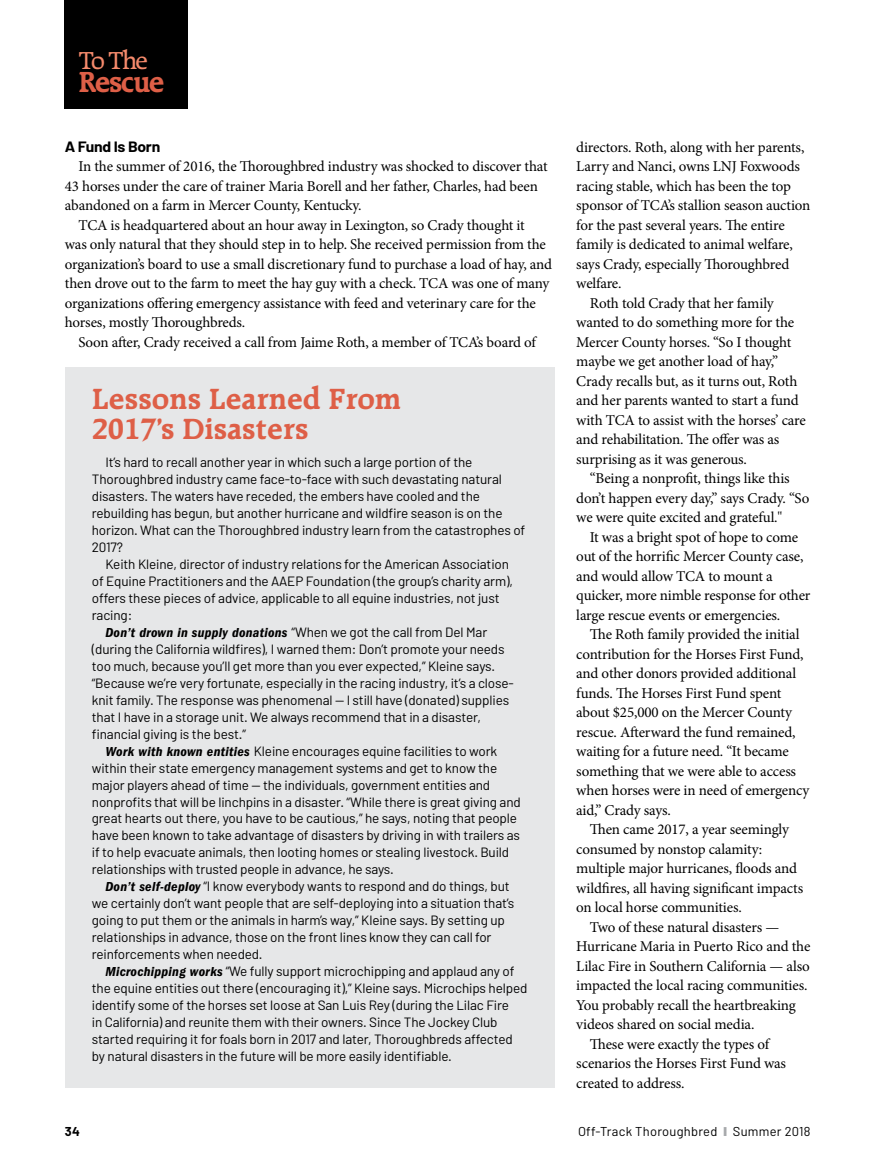
<style>
.page{position:relative;width:878px;height:1175px;background:#fff}
.page>*{position:absolute;margin:0;border:0;box-sizing:border-box;transform-origin:0 0}
.t1{font:700 31.5px/30px "Raleigh LT Std";letter-spacing:-.01em;color:#de5f47}
.t2{font:700 31.35px "Raleigh LT Std";letter-spacing:-.06em;color:#de5f47}
.t3{font:500 26.4px "Raleigh LT Std";color:#f58a6c}
.t4{font:15px "Minion Pro";letter-spacing:-.01em;color:#000}
.t5{font:700 15px "Barlow";letter-spacing:-.02em;color:#000;scale:1.05 1}
.t6{font:13.5px/17px "Barlow";letter-spacing:-.01em;color:#000}
.t7{font:13.5px "ITC Franklin Gothic Std Dm Cd It";letter-spacing:.02em;color:#000;scale:1.05 1}
.t8{font:12.9px "Barlow";letter-spacing:.02em;color:#000}
.t9{font:700 12.9px "Barlow";color:#000}
.s1{font-family:"Barlow"}
.s2{font-family:"ITC Franklin Gothic Std Dm Cd It"}
.s3{color:#a7a9ac}
</style>
<div class="page">
<div style="left:65px;top:0;width:123px;height:108px;background:#000"></div>
<div style="left:65px;top:367px;width:489px;height:721px;background:#e6e7e8"></div>
<h3 class="t3" style="left:78px;top:46px;width:71px">To The</h3>
<h2 class="t2" style="left:78px;top:64px;width:88px">Rescue</h2>
<p class="t5" style="left:65px;top:137px;width:92px">A Fund Is Born</p>
<p class="t4" style="left:78px;top:156px;width:471px">In the summer of 2016, the Thoroughbred industry was shocked to discover that</p>
<p class="t4" style="left:65px;top:176px;width:474px">43 horses under the care of trainer Maria Borell and her father, Charles, had been</p>
<p class="t4" style="left:65px;top:195px;width:298px">abandoned on a farm in Mercer County, Kentucky.</p>
<p class="t4" style="left:78px;top:215px;width:448px">TCA is headquartered about an hour away in Lexington, so Crady thought it</p>
<p class="t4" style="left:65px;top:234px;width:482px">was only natural that they should step in to help. She received permission from the</p>
<p class="t4" style="left:65px;top:254px;width:488px">organization’s board to use a small discretionary fund to purchase a load of hay, and</p>
<p class="t4" style="left:65px;top:273px;width:486px">then drove out to the farm to meet the hay guy with a check. TCA was one of many</p>
<p class="t4" style="left:65px;top:293px;width:472px">organizations offering emergency assistance with feed and veterinary care for the</p>
<p class="t4" style="left:65px;top:312px;width:182px">horses, mostly Thoroughbreds.</p>
<p class="t4" style="left:78px;top:332px;width:459px">Soon after, Crady received a call from Jaime Roth, a member of TCA’s board of</p>
<h1 class="t1" style="left:92px;top:384px;width:311px">Lessons Learned From<br>2017’s Disasters</h1>
<p class="t6" style="left:92px;top:453px;width:435px;text-indent:14px">It’s hard to recall another year in which such a large portion of the Thoroughbred industry came face-to-face with such devastating natural disasters. The waters have receded, the embers have cooled and the rebuilding has begun, but another hurricane and wildfire season is on the horizon. What can the Thoroughbred industry learn from the catastrophes of 2017?</p>
<p class="t6" style="left:92px;top:555px;width:422px;text-indent:14px">Keith Kleine, director of industry relations for the American Association of Equine Practitioners and the AAEP Foundation (the group’s charity arm), offers these pieces of advice, applicable to all equine industries, not just racing:</p>
<p class="t7" style="left:105px;top:624px;width:365px">Don’t drown in supply donations <span class="s1">“When we got the call from Del Mar</span></p>
<p class="t6" style="left:92px;top:640px;width:423px">(during the California wildfires), I warned them: Don’t promote your needs too much, because you’ll get more than you ever expected,” Kleine says. “Because we’re very fortunate, especially in the racing industry, it’s a close&shy;knit family. The response was phenomenal — I still have (donated) supplies that I have in a storage unit. We always recommend that in a disaster, financial giving is the best.”</p>
<p class="t6" style="left:92px;top:742px;width:430px;text-indent:13px"><span class="s2">Work with known entities</span> Kleine encourages equine facilities to work within their state emergency management systems and get to know the major players ahead of time — the individuals, government entities and nonprofits that will be linchpins in a disaster. “While there is great giving and great hearts out there, you have to be cautious,” he says, noting that people have been known to take advantage of disasters by driving in with trailers as if to help evacuate animals, then looting homes or stealing livestock. Build relationships with trusted people in advance, he says.</p>
<p class="t6" style="left:92px;top:877px;width:424px;text-indent:14px"><span class="s2">Don’t self-deploy</span> “I know everybody wants to respond and do things, but we certainly don’t want people that are self-deploying into a situation that’s going to put them or the animals in harm’s way,” Kleine says. By setting up relationships in advance, those on the front lines know they can call for reinforcements when needed.</p>
<p class="t6" style="left:92px;top:962px;width:437px;text-indent:13px"><span class="s2">Microchipping works</span> “We fully support microchipping and applaud any of the equine entities out there (encouraging it),” Kleine says. Microchips helped identify some of the horses set loose at San Luis Rey (during the Lilac Fire<br>in California) and reunite them with their owners. Since The Jockey Club started requiring it for foals born in 2017 and later, Thoroughbreds affected by natural disasters in the future will be more easily identifiable.</p>
<p class="t4" style="left:576px;top:137px;width:229px">directors. Roth, along with her parents,</p>
<p class="t4" style="left:576px;top:156px;width:225px">Larry and Nanci, owns LNJ Foxwoods</p>
<p class="t4" style="left:576px;top:176px;width:216px">racing stable, which has been the top</p>
<p class="t4" style="left:576px;top:195px;width:236px">sponsor of TCA’s stallion season auction</p>
<p class="t4" style="left:576px;top:215px;width:210px">for the past several years. The entire</p>
<p class="t4" style="left:576px;top:234px;width:218px">family is dedicated to animal welfare,</p>
<p class="t4" style="left:576px;top:254px;width:214px">says Crady, especially Thoroughbred</p>
<p class="t4" style="left:576px;top:273px;width:47px">welfare.</p>
<p class="t4" style="left:590px;top:293px;width:185px">Roth told Crady that her family</p>
<p class="t4" style="left:576px;top:312px;width:219px">wanted to do something more for the</p>
<p class="t4" style="left:576px;top:332px;width:216px">Mercer County horses. “So I thought</p>
<p class="t4" style="left:576px;top:351px;width:203px">maybe we get another load of hay,”</p>
<p class="t4" style="left:576px;top:371px;width:222px">Crady recalls but, as it turns out, Roth</p>
<p class="t4" style="left:576px;top:390px;width:224px">and her parents wanted to start a fund</p>
<p class="t4" style="left:576px;top:410px;width:231px">with TCA to assist with the horses’ care</p>
<p class="t4" style="left:576px;top:429px;width:205px">and rehabilitation. The offer was as</p>
<p class="t4" style="left:576px;top:449px;width:172px">surprising as it was generous.</p>
<p class="t4" style="left:590px;top:468px;width:201px">“Being a nonprofit, things like this</p>
<p class="t4" style="left:576px;top:488px;width:234px">don’t happen every day,” says Crady. “So</p>
<p class="t4" style="left:576px;top:507px;width:207px">we were quite excited and grateful."</p>
<p class="t4" style="left:590px;top:527px;width:210px">It was a bright spot of hope to come</p>
<p class="t4" style="left:576px;top:546px;width:229px">out of the horrific Mercer County case,</p>
<p class="t4" style="left:576px;top:566px;width:198px">and would allow TCA to mount a</p>
<p class="t4" style="left:576px;top:585px;width:236px">quicker, more nimble response for other</p>
<p class="t4" style="left:576px;top:605px;width:205px">large rescue events or emergencies.</p>
<p class="t4" style="left:590px;top:624px;width:211px">The Roth family provided the initial</p>
<p class="t4" style="left:576px;top:644px;width:229px">contribution for the Horses First Fund,</p>
<p class="t4" style="left:576px;top:663px;width:221px">and other donors provided additional</p>
<p class="t4" style="left:576px;top:683px;width:207px">funds. The Horses First Fund spent</p>
<p class="t4" style="left:576px;top:702px;width:217px">about $25,000 on the Mercer County</p>
<p class="t4" style="left:576px;top:722px;width:221px">rescue. Afterward the fund remained,</p>
<p class="t4" style="left:576px;top:741px;width:214px">waiting for a future need. “It became</p>
<p class="t4" style="left:576px;top:761px;width:221px">something that we were able to access</p>
<p class="t4" style="left:576px;top:780px;width:235px">when horses were in need of emergency</p>
<p class="t4" style="left:576px;top:800px;width:96px">aid,” Crady says.</p>
<p class="t4" style="left:590px;top:819px;width:201px">Then came 2017, a year seemingly</p>
<p class="t4" style="left:576px;top:839px;width:187px">consumed by nonstop calamity:</p>
<p class="t4" style="left:576px;top:858px;width:222px">multiple major hurricanes, floods and</p>
<p class="t4" style="left:576px;top:878px;width:228px">wildfires, all having significant impacts</p>
<p class="t4" style="left:576px;top:897px;width:167px">on local horse communities.</p>
<p class="t4" style="left:590px;top:917px;width:191px">Two of these natural disasters —</p>
<p class="t4" style="left:576px;top:936px;width:235px">Hurricane Maria in Puerto Rico and the</p>
<p class="t4" style="left:576px;top:956px;width:235px">Lilac Fire in Southern California — also</p>
<p class="t4" style="left:576px;top:975px;width:233px">impacted the local racing communities.</p>
<p class="t4" style="left:576px;top:995px;width:221px">You probably recall the heartbreaking</p>
<p class="t4" style="left:576px;top:1014px;width:180px">videos shared on social media.</p>
<p class="t4" style="left:590px;top:1034px;width:181px">These were exactly the types of</p>
<p class="t4" style="left:576px;top:1053px;width:211px">scenarios the Horses First Fund was</p>
<p class="t4" style="left:576px;top:1073px;width:110px">created to address.</p>
<p class="t9" style="left:65px;top:1123px;width:17px">34</p>
<p class="t8" style="left:578px;top:1123px;width:234px">Off-Track Thoroughbred <span class="s3">❙</span> Summer 2018</p>
</div>
